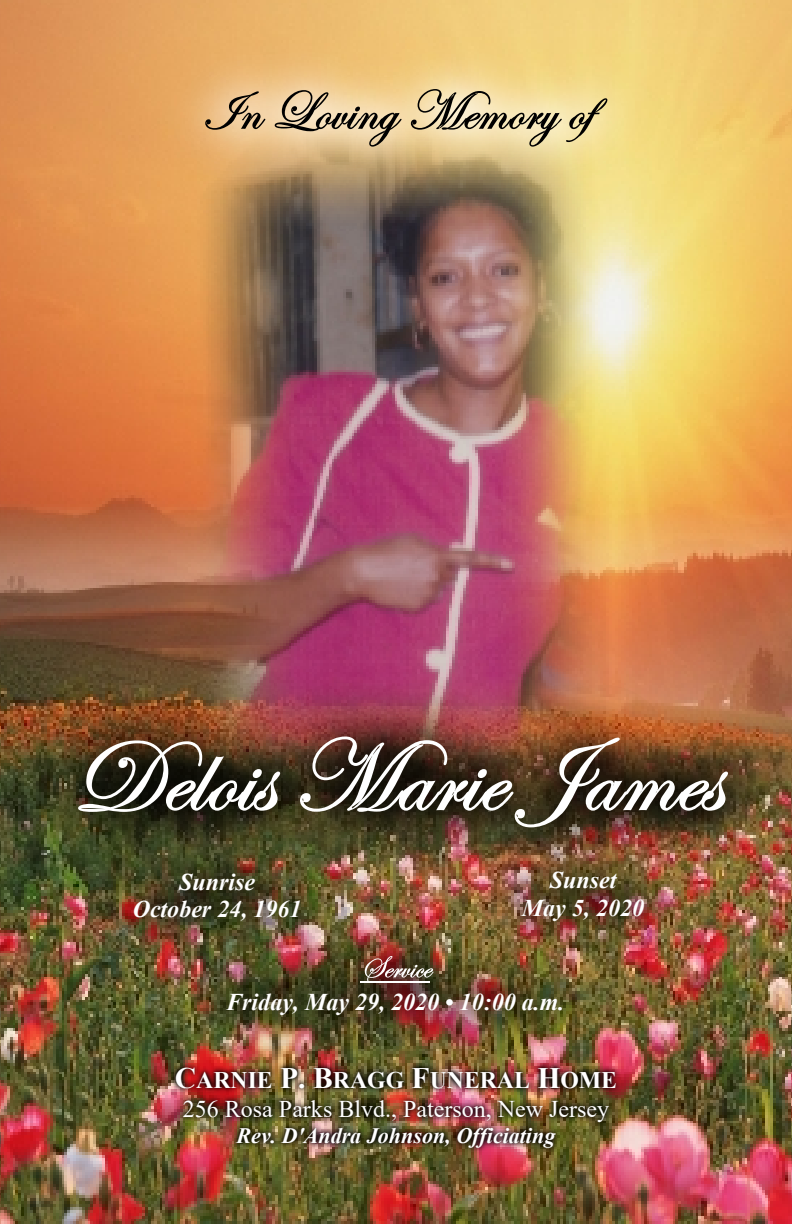
<style>
.page{position:relative;width:792px;height:1224px;background:#fff}
.page>*{position:absolute;margin:0;border:0;box-sizing:border-box;transform-origin:0 0}
.t1{font:italic 700 24px/27.6px "Times New Roman";color:#fff;text-align:center}
.t2{font:24px "Times New Roman";color:#fff}
.t3{font:700 23.8px "Times New Roman";color:#fff}
.t4{font:italic 700 22px "Times New Roman";color:#fff}
.s1{font-size:29.6px}
</style>
<div class="page">
<img style="left:0;top:0;width:792px;height:1224px">
<img style="left:197px;top:210px;width:398px;height:425px">
<img style="left:64px;top:1076px;width:663px;height:86px">
<img style="left:36px;top:914px;width:719px;height:162px">
<svg style="left:365px;top:956px;width:69px;height:27px;background:#7e5e53"></svg>
<hr style="left:361px;top:982px;width:69px;height:1px;background:#fff">
<img style="left:139px;top:9px;width:538px;height:201px">
<svg style="left:205px;top:91px;width:60px;height:39px;background:#c0a076"></svg>
<svg style="left:275px;top:90px;width:127px;height:57px;background:#c6af89"></svg>
<svg style="left:411px;top:89px;width:196px;height:58px;background:#cdbd8f"></svg>
<img style="left:1px;top:635px;width:791px;height:279px">
<svg style="left:78px;top:740px;width:202px;height:72px"></svg>
<svg style="left:300px;top:737px;width:428px;height:90px;background:#655445"></svg>
<p class="t1" style="left:133px;top:871px;width:170px">Sunrise<br>October 24, 1961</p>
<p class="t1" style="left:522px;top:869px;width:124px">Sunset<br>May 5, 2020</p>
<p class="t1" style="left:226px;top:990px;width:340px">Friday, May 29, 2020 • 10:00 a.m.</p>
<p class="t3" style="left:175px;top:1072px;width:444px"><span class="s1">C</span>ARNIE <span class="s1">P. B</span>RAGG <span class="s1">F</span>UNERAL <span class="s1">H</span>OME</p>
<p class="t2" style="left:183px;top:1100px;width:428px">256 Rosa Parks Blvd., Paterson, New Jersey</p>
<p class="t4" style="left:237px;top:1128px;width:320px">Rev. D'Andra Johnson, Officiating</p>
</div>
